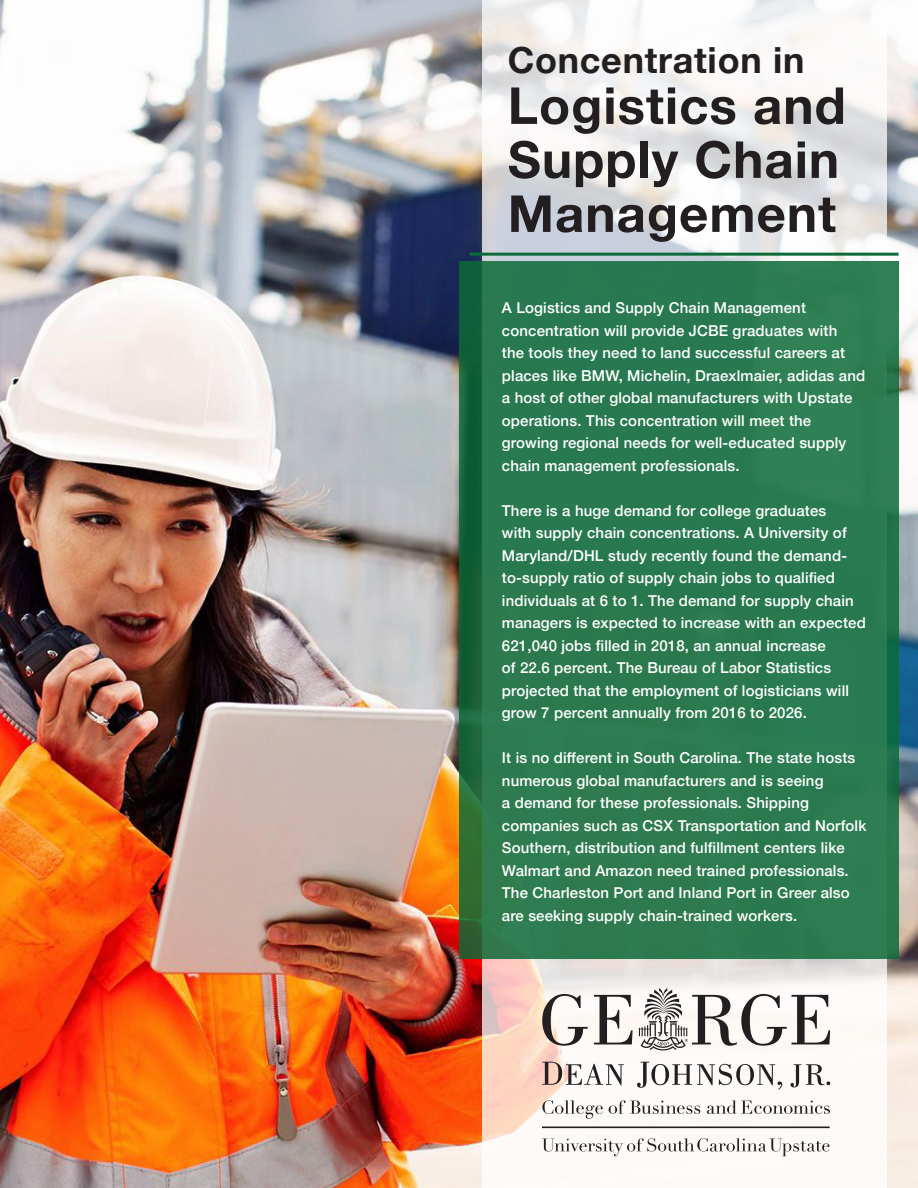
<style>
.page{position:relative;width:918px;height:1188px;background:#fff}
.page>*{position:absolute;margin:0;border:0;box-sizing:border-box;transform-origin:0 0}
.t1{font:700 51px/54px "Helvetica Neue";letter-spacing:.02em;color:#231f20}
.t2{font:700 36px "Helvetica Neue";letter-spacing:.02em;color:#231f20}
.t3{font:500 15px/22.5px "Helvetica Neue";letter-spacing:.01em;color:#fff}
</style>
<div class="page">
<img style="left:0;top:0;width:918px;height:1188px">
<svg style="left:482px;top:0;width:405px;height:1188px"></svg>
<div style="left:459px;top:261px;width:440px;height:698px;background:#2b7950"></div>
<hr style="left:470px;top:253px;width:429px;height:3px;background:#0c6a38">
<svg style="left:542px;top:1062px;width:288px;height:28px"></svg>
<svg style="left:542px;top:994px;width:46px;height:52px"></svg>
<svg style="left:594px;top:995px;width:39px;height:49px"></svg>
<svg style="left:542px;top:1100px;width:288px;height:56px"></svg>
<svg style="left:639px;top:988px;width:191px;height:62px"></svg>
<h2 class="t2" style="left:508px;top:32px;width:298px">Concentration in</h2>
<h1 class="t1" style="left:508px;top:80px;width:339px">Logistics and<br>Supply Chain<br>Management</h1>
<p class="t3" style="left:502px;top:295px;width:365px">A Logistics and Supply Chain Management concentration will provide JCBE graduates with<br>the tools they need to land successful careers at places like BMW, Michelin, Draexlmaier, adidas and a host of other global manufacturers with Upstate operations. This concentration will meet the growing regional needs for well-educated supply chain management professionals.</p>
<p class="t3" style="left:502px;top:498px;width:366px">There is a huge demand for college graduates<br>with supply chain concentrations. A University of Maryland/DHL study recently found the demand&shy;to-supply ratio of supply chain jobs to qualified individuals at 6 to 1. The demand for supply chain managers is expected to increase with an expected 621,040 jobs filled in 2018, an annual increase<br>of 22.6 percent. The Bureau of Labor Statistics projected that the employment of logisticians will grow 7 percent annually from 2016 to 2026.</p>
<p class="t3" style="left:502px;top:745px;width:366px">It is no different in South Carolina. The state hosts numerous global manufacturers and is seeing<br>a demand for these professionals. Shipping companies such as CSX Transportation and Norfolk Southern, distribution and fulfillment centers like Walmart and Amazon need trained professionals.<br>The Charleston Port and Inland Port in Greer also are seeking supply chain-trained workers.</p>
</div>
